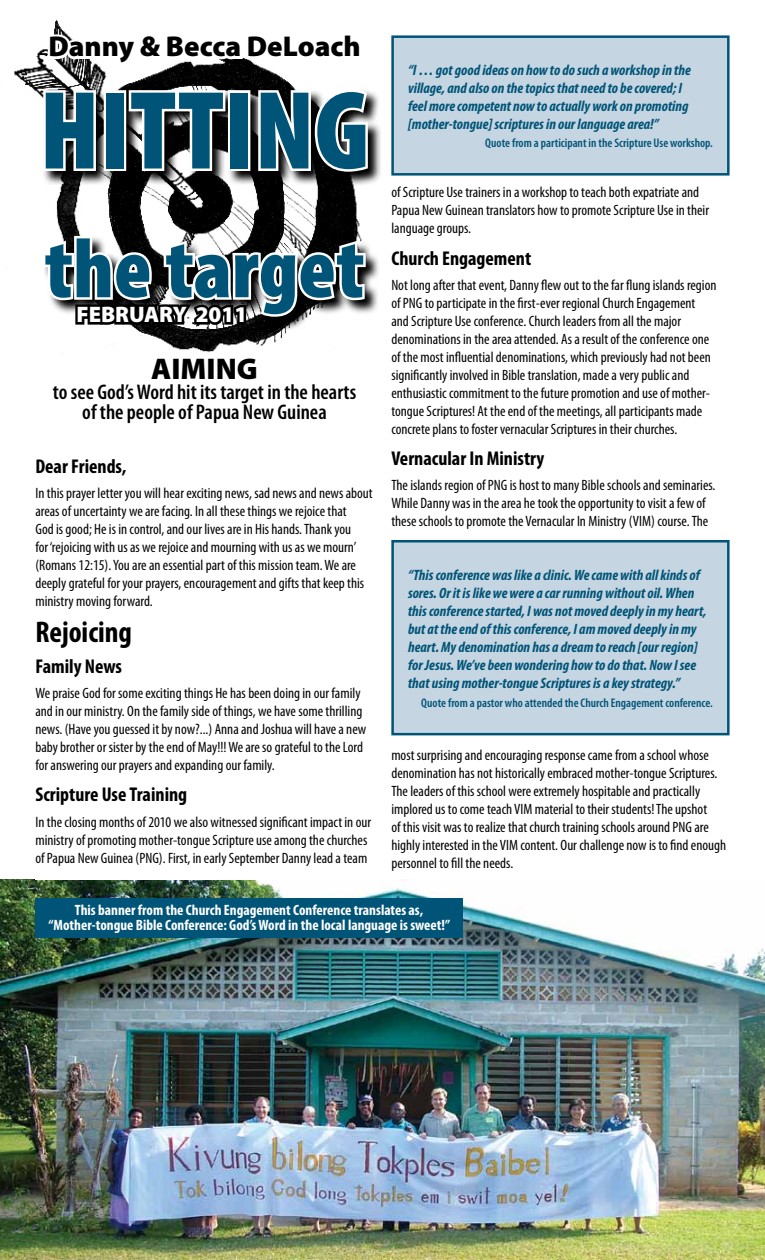
<style>
.page{position:relative;width:765px;height:1260px;background:#fff}
.page>*{position:absolute;margin:0;border:0;box-sizing:border-box;transform-origin:0 0}
.t1{font:900 condensed 112.5px "Myriad Pro";color:#005477}
.t2{font:900 condensed 85px "Myriad Pro";color:#005477}
.t3{font:700 condensed 30px "Myriad Pro";color:#000}
.t4{font:900 30px "Myriad Pro";color:#000}
.t5{font:900 28.75px "Myriad Pro";color:#000}
.t6{font:900 22.5px "Myriad Pro";color:#fff}
.t7{font:600 condensed 21.25px/20px "Myriad Pro";color:#000;text-align:center}
.t8{font:700 condensed 20px "Myriad Pro";color:#000}
.t9{font:condensed 15px/18px "Myriad Pro";color:#000}
.t10{font:italic 700 condensed 15px/18px "Myriad Pro";color:#005477}
.t11{font:700 condensed 15px/15px "Myriad Pro";color:#fff;text-align:center}
.t12{font:600 condensed 12.5px "Myriad Pro";color:#005477}
</style>
<div class="page">
<img style="left:14px;top:20px;width:346px;height:334px">
<svg style="left:43px;top:89px;width:338px;height:97px"></svg>
<svg style="left:41px;top:88px;width:57px;height:86px"></svg>
<div style="left:104px;top:90px;width:22px;height:81px;border:5px solid #fff"></div>
<svg style="left:126px;top:88px;width:102px;height:86px"></svg>
<div style="left:228px;top:90px;width:22px;height:81px;border:5px solid #fff"></div>
<svg style="left:256px;top:86px;width:114px;height:89px"></svg>
<svg style="left:368px;top:247px;width:11px;height:66px"></svg>
<svg style="left:40px;top:233px;width:328px;height:113px"></svg>
<svg style="left:44px;top:30px;width:316px;height:38px"></svg>
<img style="left:0;top:880px;width:765px;height:380px">
<div style="left:35px;top:898px;width:428px;height:40px;background:#005477"></div>
<div style="left:393px;top:541px;width:335px;height:193px;background:#c5d5e1"></div>
<div style="left:391px;top:540px;width:339px;height:195px;border:2px solid #005477"></div>
<div style="left:393px;top:37px;width:335px;height:137px;background:#c5d5e1"></div>
<div style="left:391px;top:35px;width:339px;height:141px;border:2px solid #005477"></div>
<h3 class="t5" style="left:48px;top:28px;width:314px">Danny &amp; Becca DeLoach</h3>
<h1 class="t1" style="left:39px;top:59px;width:332px">HITTING</h1>
<h2 class="t2" style="left:44px;top:214px;width:322px">the target</h2>
<h3 class="t6" style="left:76px;top:300px;width:172px">FEBRUARY 2011</h3>
<h3 class="t4" style="left:151px;top:349px;width:108px">AIMING</h3>
<h3 class="t7" style="left:53px;top:382px;width:305px">to see God’s Word hit its target in the hearts of the people of Papua New Guinea</h3>
<h3 class="t8" style="left:35px;top:454px;width:93px">Dear Friends,</h3>
<p class="t9" style="left:35px;top:484px;width:339px">In this prayer letter you will hear exciting news, sad news and news about areas of uncertainty we are facing. In all these things we rejoice that<br>God is good; He is in control, and our lives are in His hands. Thank you<br>for ‘rejoicing with us as we rejoice and mourning with us as we mourn’ (Romans 12:15). You are an essential part of this mission team. We are deeply grateful for your prayers, encouragement and gifts that keep this ministry moving forward.</p>
<h3 class="t3" style="left:35px;top:613px;width:98px">Rejoicing</h3>
<h3 class="t8" style="left:35px;top:654px;width:88px">Family News</h3>
<p class="t9" style="left:35px;top:684px;width:332px">We praise God for some exciting things He has been doing in our family and in our ministry. On the family side of things, we have some thrilling news. (Have you guessed it by now?...) Anna and Joshua will have a new baby brother or sister by the end of May!!! We are so grateful to the Lord for answering our prayers and expanding our family.</p>
<h3 class="t8" style="left:35px;top:782px;width:153px">Scripture Use Training</h3>
<p class="t9" style="left:35px;top:812px;width:337px">In the closing months of 2010 we also witnessed significant impact in our ministry of promoting mother-tongue Scripture use among the churches of Papua New Guinea (PNG). First, in early September Danny lead a team</p>
<p class="t10" style="left:408px;top:61px;width:284px">“I … got good ideas on how to do such a workshop in the village, and also on the topics that need to be covered; I feel more competent now to actually work on promoting [mother-tongue] scriptures in our language area!”</p>
<p class="t12" style="left:485px;top:136px;width:229px">Quote from a participant in the Scripture Use workshop.</p>
<p class="t9" style="left:391px;top:183px;width:319px">of Scripture Use trainers in a workshop to teach both expatriate and<br>Papua New Guinean translators how to promote Scripture Use in their language groups.</p>
<h3 class="t8" style="left:391px;top:245px;width:141px">Church Engagement</h3>
<p class="t9" style="left:391px;top:275px;width:327px">Not long after that event, Danny flew out to the far flung islands region of PNG to participate in the first-ever regional Church Engagement<br>and Scripture Use conference. Church leaders from all the major denominations in the area attended. As a result of the conference one of the most influential denominations, which previously had not been significantly involved in Bible translation, made a very public and enthusiastic commitment to the future promotion and use of mother&shy;tongue Scriptures! At the end of the meetings, all participants made concrete plans to foster vernacular Scriptures in their churches.</p>
<h3 class="t8" style="left:391px;top:446px;width:155px">Vernacular In Ministry</h3>
<p class="t9" style="left:391px;top:476px;width:326px">The islands region of PNG is host to many Bible schools and seminaries.<br>While Danny was in the area he took the opportunity to visit a few of these schools to promote the Vernacular In Ministry (VIM) course. The</p>
<p class="t10" style="left:408px;top:566px;width:300px">“This conference was like a clinic. We came with all kinds of sores. Or it is like we were a car running without oil. When this conference started, I was not moved deeply in my heart, but at the end of this conference, I am moved deeply in my heart. My denomination has a dream to reach [our region] for Jesus. We’ve been wondering how to do that. Now I see that using mother-tongue Scriptures is a key strategy.”</p>
<p class="t12" style="left:421px;top:695px;width:293px">Quote from a pastor who attended the Church Engagement conference.</p>
<p class="t9" style="left:391px;top:746px;width:336px">most surprising and encouraging response came from a school whose denomination has not historically embraced mother-tongue Scriptures.<br>The leaders of this school were extremely hospitable and practically implored us to come teach VIM material to their students! The upshot<br>of this visit was to realize that church training schools around PNG are highly interested in the VIM content. Our challenge now is to find enough personnel to fill the needs.</p>
<p class="t11" style="left:49px;top:902px;width:403px">This banner from the Church Engagement Conference translates as, “Mother-tongue Bible Conference: God’s Word in the local language is sweet!”</p>
</div>
